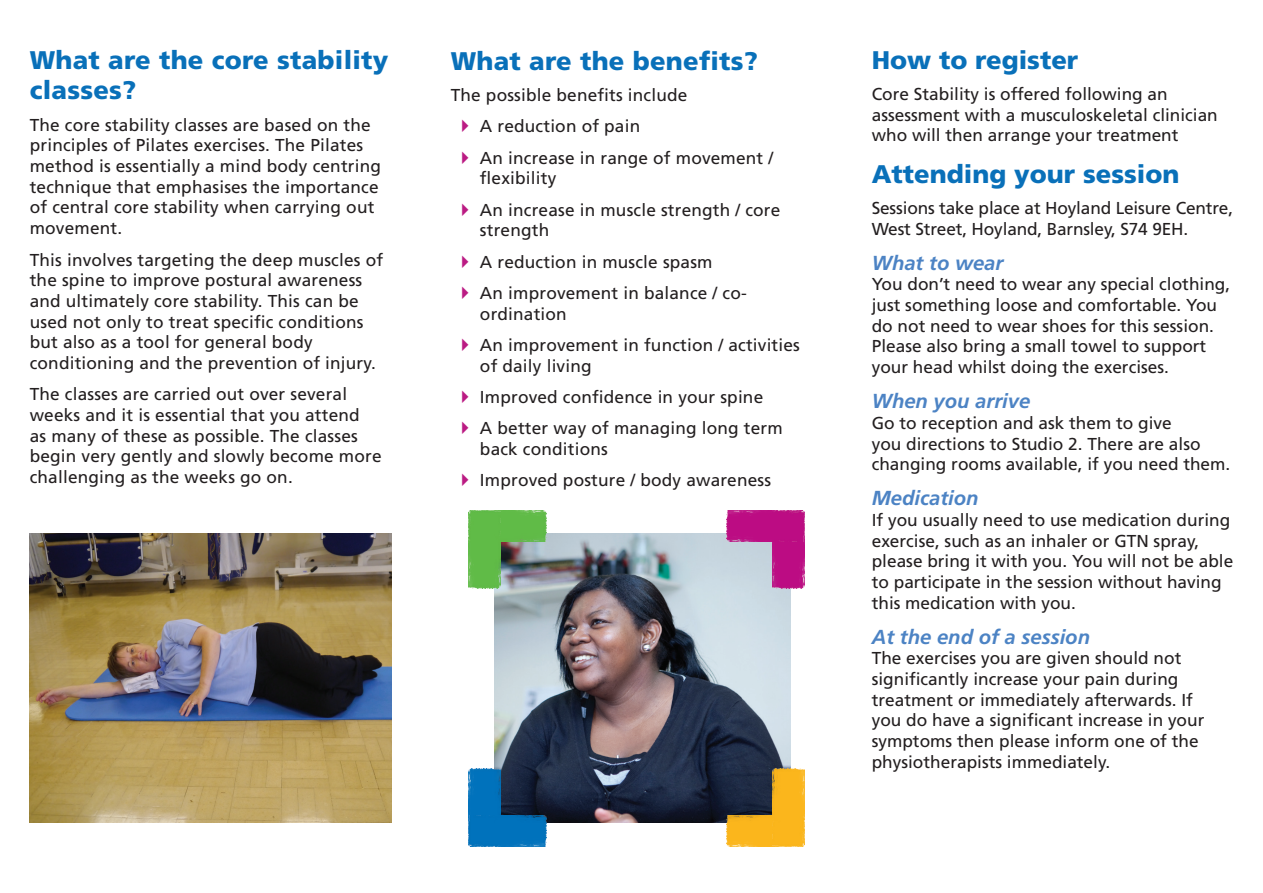
<style>
.page{position:relative;width:1263px;height:893px;background:#fff}
.page>*{position:absolute;margin:0;border:0;box-sizing:border-box;transform-origin:0 0}
.t1{font:900 25.5px/30.6px "Frutiger";letter-spacing:.01em;color:#0970b9}
.t2{font:italic 700 20.25px "Frutiger";color:#4c83c4}
.t3{font:17.25px/20.7px "Frutiger";letter-spacing:.01em;color:#231f20}
.t4{font:17.25px/20.7px "Frutiger";letter-spacing:-.01em;color:#231f20}
</style>
<div class="page">
<img style="left:30px;top:534px;width:361px;height:289px">
<img style="left:494px;top:534px;width:297px;height:289px">
<img style="left:500px;top:510px;width:47px;height:32px">
<div style="left:469px;top:510px;width:31px;height:78px;background:#60bb47"></div>
<img style="left:469px;top:769px;width:31px;height:46px">
<img style="left:469px;top:815px;width:78px;height:32px">
<img style="left:726px;top:815px;width:46px;height:32px">
<img style="left:772px;top:769px;width:32px;height:78px">
<img style="left:772px;top:542px;width:32px;height:46px">
<img style="left:726px;top:510px;width:78px;height:32px">
<p class="t1" style="left:30px;top:44px;width:360px">What are the core stability classes?</p>
<p class="t3" style="left:30px;top:114px;width:353px">The core stability classes are based on the principles of Pilates exercises. The Pilates method is essentially a mind body centring technique that emphasises the importance of central core stability when carrying out movement.</p>
<p class="t3" style="left:30px;top:249px;width:355px">This involves targeting the deep muscles of the spine to improve postural awareness and ultimately core stability. This can be used not only to treat specific conditions but also as a tool for general body conditioning and the prevention of injury.</p>
<p class="t3" style="left:30px;top:384px;width:353px">The classes are carried out over several weeks and it is essential that you attend<br>as many of these as possible. The classes begin very gently and slowly become more challenging as the weeks go on.</p>
<p class="t1" style="left:451px;top:45px;width:309px">What are the benefits?</p>
<p class="t3" style="left:451px;top:84px;width:238px">The possible benefits include</p>
<p class="t3" style="left:480px;top:116px;width:162px">A reduction of pain</p>
<p class="t3" style="left:480px;top:147px;width:295px">An increase in range of movement / flexibility</p>
<p class="t3" style="left:480px;top:199px;width:302px">An increase in muscle strength / core strength</p>
<p class="t3" style="left:480px;top:251px;width:234px">A reduction in muscle spasm</p>
<p class="t3" style="left:480px;top:282px;width:268px">An improvement in balance / co&shy;ordination</p>
<p class="t3" style="left:480px;top:334px;width:321px">An improvement in function / activities of daily living</p>
<p class="t3" style="left:480px;top:387px;width:285px">Improved confidence in your spine</p>
<p class="t3" style="left:480px;top:418px;width:304px">A better way of managing long term back conditions</p>
<p class="t3" style="left:480px;top:470px;width:293px">Improved posture / body awareness</p>
<p class="t1" style="left:872px;top:44px;width:208px">How to register</p>
<p class="t3" style="left:872px;top:84px;width:348px">Core Stability is offered following an assessment with a musculoskeletal clinician who will then arrange your treatment</p>
<p class="t1" style="left:872px;top:158px;width:309px">Attending your session</p>
<p class="t4" style="left:872px;top:198px;width:363px">Sessions take place at Hoyland Leisure Centre,<br>West Street, Hoyland, Barnsley, S74 9EH.</p>
<p class="t2" style="left:872px;top:251px;width:133px">What to wear</p>
<p class="t3" style="left:872px;top:274px;width:360px">You don’t need to wear any special clothing, just something loose and comfortable. You do not need to wear shoes for this session.<br>Please also bring a small towel to support your head whilst doing the exercises.</p>
<p class="t2" style="left:872px;top:389px;width:160px">When you arrive</p>
<p class="t3" style="left:872px;top:412px;width:360px">Go to reception and ask them to give<br>you directions to Studio 2. There are also changing rooms available, if you need them.</p>
<p class="t2" style="left:872px;top:486px;width:108px">Medication</p>
<p class="t3" style="left:872px;top:509px;width:363px">If you usually need to use medication during exercise, such as an inhaler or GTN spray, please bring it with you. You will not be able to participate in the session without having this medication with you.</p>
<p class="t2" style="left:872px;top:625px;width:220px">At the end of a session</p>
<p class="t3" style="left:872px;top:648px;width:334px">The exercises you are given should not significantly increase your pain during treatment or immediately afterwards. If you do have a significant increase in your symptoms then please inform one of the physiotherapists immediately.</p>
</div>
